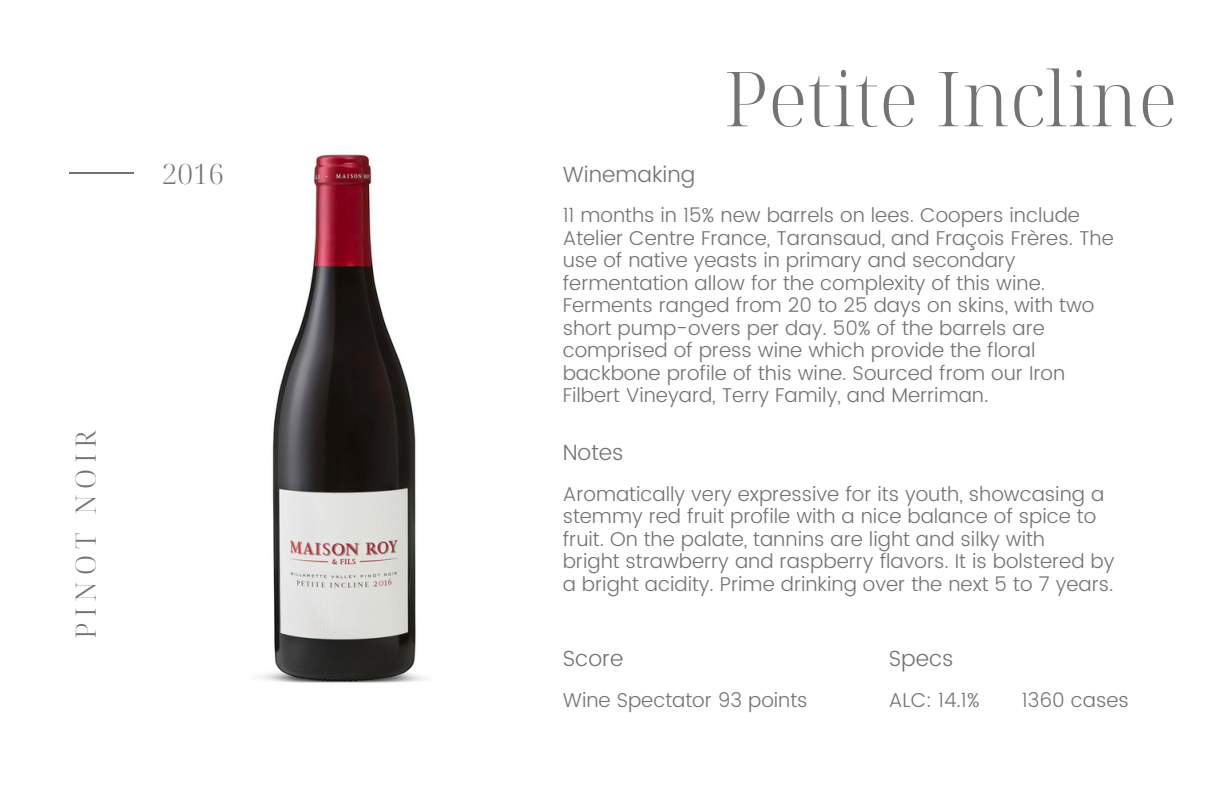
<style>
.page{position:relative;width:1224px;height:792px;background:#fff}
.page>*{position:absolute;margin:0;border:0;box-sizing:border-box;transform-origin:0 0}
.t1{font:300 76px "Noto Serif Display";color:#737373}
.t2{font:300 28px "Noto Serif Display";letter-spacing:.2em;color:#737373}
.t3{font:300 22px "Poppins";color:#737373}
.t4{font:300 20px/22.4px "Poppins";color:#737373}
</style>
<div class="page">
<hr style="left:69px;top:173px;width:64px;height:1px;background:#737373">
<img style="left:259px;top:154px;width:167px;height:529px">
<p class="t2" style="left:162px;top:154px;width:64px">2016</p>
<p class="t2" style="left:66px;top:639px;width:210px;rotate:-90deg">PINOT NOIR</p>
<p class="t1" style="left:724px;top:45px;width:455px">Petite Incline</p>
<p class="t3" style="left:563px;top:161px;width:134px">Winemaking</p>
<p class="t4" style="left:563px;top:204px;width:553px">11 months in 15% new barrels on lees. Coopers include Atelier Centre France, Taransaud, and Fraçois Frères. The use of native yeasts in primary and secondary fermentation allow for the complexity of this wine.<br>Ferments ranged from 20 to 25 days on skins, with two short pump-overs per day. 50% of the barrels are comprised of press wine which provide the floral backbone profile of this wine. Sourced from our Iron Filbert Vineyard, Terry Family, and Merriman.</p>
<p class="t3" style="left:563px;top:440px;width:62px">Notes</p>
<p class="t4" style="left:563px;top:483px;width:543px">Aromatically very expressive for its youth, showcasing a stemmy red fruit profile with a nice balance of spice to fruit. On the palate, tannins are light and silky with</p>
<p class="t4" style="left:563px;top:550px;width:553px">bright strawberry and raspberry flavors. It is bolstered by a bright acidity. Prime drinking over the next 5 to 7 years.</p>
<p class="t3" style="left:563px;top:646px;width:62px">Score</p>
<p class="t4" style="left:563px;top:689px;width:246px">Wine Spectator 93 points</p>
<p class="t3" style="left:889px;top:646px;width:66px">Specs</p>
<p class="t4" style="left:889px;top:689px;width:93px">ALC: 14.1%</p>
<p class="t4" style="left:1022px;top:689px;width:109px">1360 cases</p>
</div>
